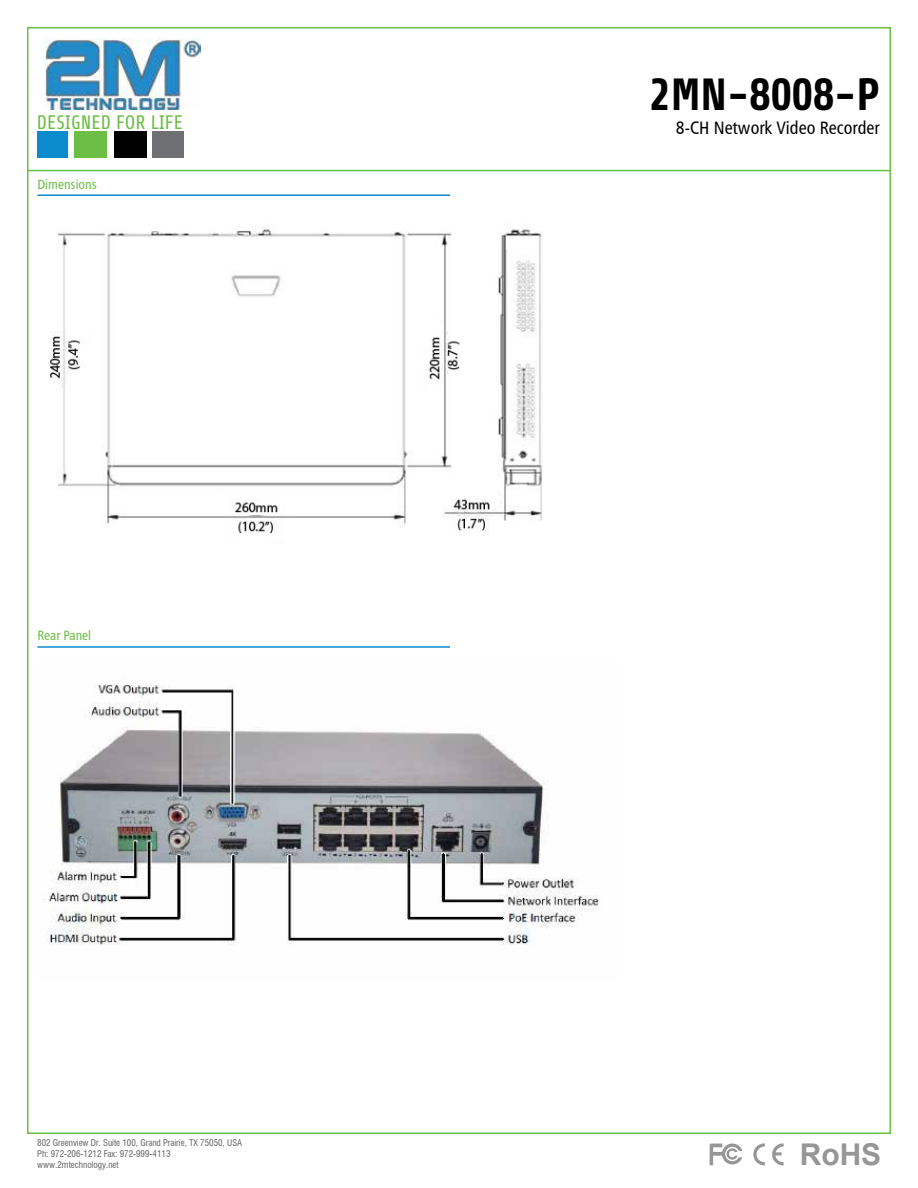
<style>
.page{position:relative;width:918px;height:1188px;background:#fff}
.page>*{position:absolute;margin:0;border:0;box-sizing:border-box;transform-origin:0 0}
.t1{font:700 45px "Share";color:#000}
.t2{font:700 30px "Arial";color:#969696}
.t3{font:19.5px "Share";color:#6cbe45}
.t4{font:18px "Humanist 777 BT Roman Condensed B";color:#000}
.t5{font:13.5px "Humanist 777 BT Roman Condensed B";color:#6cbe45}
.t6{font:condensed 9px/10.8px "Swiss 721 BT";color:#606163}
</style>
<div class="page">
<img style="left:44px;top:39px;width:156px;height:70px">
<div style="left:152px;top:131px;width:31px;height:27px;background:#6f7073"></div>
<div style="left:114px;top:131px;width:32px;height:27px;background:#000"></div>
<div style="left:74px;top:131px;width:32px;height:27px;background:#6cbe45"></div>
<div style="left:37px;top:131px;width:31px;height:27px;background:#0b8bcc"></div>
<hr style="left:27px;top:170px;width:864px;height:1px;background:#6cbe45">
<svg style="left:710px;top:1144px;width:32px;height:21px"></svg>
<svg style="left:753px;top:1143px;width:12px;height:22px"></svg>
<svg style="left:772px;top:1143px;width:12px;height:22px"></svg>
<hr style="left:37px;top:194px;width:413px;height:2px;background:#0b8bcc">
<hr style="left:37px;top:646px;width:413px;height:2px;background:#0b8bcc">
<img style="left:42px;top:683px;width:557px;height:262px">
<img style="left:49px;top:229px;width:494px;height:305px">
<h3 class="t3" style="left:37px;top:112px;width:148px">DESIGNED FOR LIFE</h3>
<h3 class="t5" style="left:37px;top:176px;width:61px">Dimensions</h3>
<h3 class="t5" style="left:37px;top:627px;width:55px">Rear Panel</h3>
<h1 class="t1" style="left:650px;top:70px;width:232px">2MN-8008-P</h1>
<h3 class="t4" style="left:676px;top:116px;width:205px">8-CH Network Video Recorder</h3>
<p class="t6" style="left:37px;top:1138px;width:206px">802 Greenview Dr. Suite 100, Grand Prairie, TX 75050, USA<br>Ph: 972-206-1212 Fax: 972-999-4113 www.2mtechnology.net</p>
<h2 class="t2" style="left:800px;top:1135px;width:83px">RoHS</h2>
</div>
